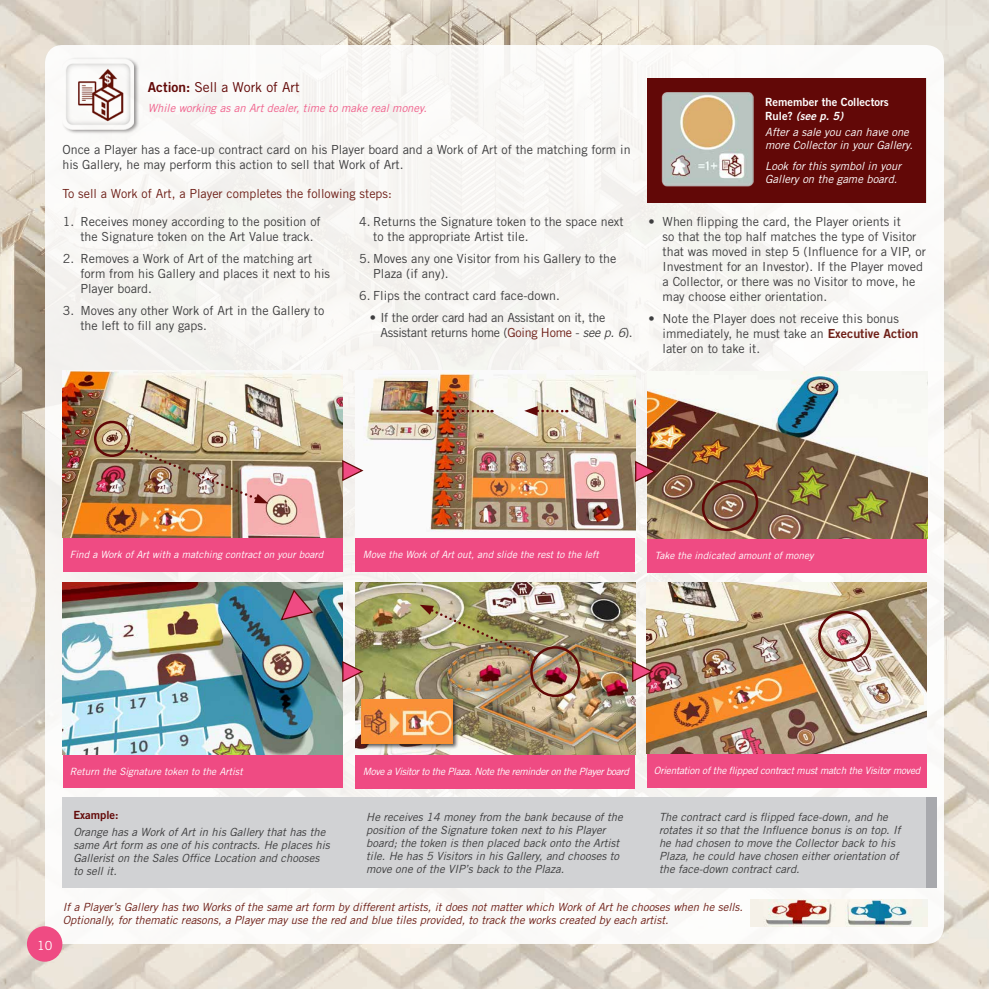
<style>
.page{position:relative;width:989px;height:989px;background:#fff}
.page>*{position:absolute;margin:0;border:0;box-sizing:border-box;transform-origin:0 0}
.t1{font:13.75px "Trade Gothic LT";color:#620807}
.t2{font:12.5px/15px "Trade Gothic LT";color:#3e3e3f}
.t3{font:12.5px/15px "Trade Gothic LT";letter-spacing:-.02em;color:#3e3e3f}
.t4{font:12.5px "Trade Gothic LT";color:#6e1f17}
.t5{font:12.5px "Trade Gothic LT";color:#fff}
.t6{font:italic 11.25px/13.1px "Trade Gothic LT";color:#3e3e3f}
.t7{font:italic 11.25px/13.1px "Trade Gothic LT";color:#6e1f17}
.t8{font:italic 11.25px/13.1px "Trade Gothic LT";color:#fff}
.t9{font:italic 11.25px "Trade Gothic LT";color:#f0628d}
.t10{font:11.25px/13.1px "Trade Gothic LT Bold Two";color:#fff}
.t11{font:11.25px "Trade Gothic LT Bold Two";color:#620807}
.t12{font:italic 10px "Trade Gothic LT";color:#fff}
.t13{font:italic 10px "Trade Gothic LT";letter-spacing:-.025em;color:#fff}
.t14{font:italic 10px "Trade Gothic LT";letter-spacing:-.035em;color:#fff}
.s1{font-family:"Trade Gothic LT Bold Two"}
.s2{color:#6e1f17}
.s3{font-style:italic}
.s4{font-family:"Trade Gothic LT Bold Two";color:#6e1f17}
</style>
<div class="page">
<img style="left:0;top:0;width:989px;height:989px">
<div style="left:45px;top:45px;width:899px;height:899px;background:#f9f8f6;border-radius:18px"></div>
<div style="left:27px;top:926px;width:35px;height:35px;background:#ef4b83;border-radius:50%"></div>
<div style="left:62px;top:797px;width:864px;height:91px;background:#d1d2d4"></div>
<div style="left:926px;top:797px;width:11px;height:91px;background:#a8a9ad"></div>
<div style="left:61px;top:57px;width:79px;height:78px;background:#231f20;opacity:.5"></div>
<img style="left:63px;top:58px;width:71px;height:71px">
<div style="left:647px;top:752px;width:279px;height:35px;background:#ef4b83"></div>
<img style="left:646px;top:582px;width:280px;height:171px">
<div style="left:355px;top:753px;width:280px;height:35px;background:#ef4b83"></div>
<img style="left:355px;top:583px;width:280px;height:171px">
<div style="left:647px;top:537px;width:280px;height:36px;background:#ef4b83"></div>
<img style="left:647px;top:372px;width:280px;height:166px">
<div style="left:355px;top:536px;width:280px;height:36px;background:#ef4b83"></div>
<img style="left:355px;top:373px;width:280px;height:164px">
<div style="left:63px;top:753px;width:279px;height:34px;background:#ef4b83"></div>
<img style="left:63px;top:582px;width:279px;height:172px">
<div style="left:63px;top:536px;width:279px;height:36px;background:#ef4b83"></div>
<img style="left:63px;top:370px;width:279px;height:167px">
<div style="left:94px;top:421px;width:36px;height:36px;border:2px solid #620807;border-radius:50%"></div>
<div style="left:530px;top:646px;width:50px;height:51px;border:2px solid #620807;border-radius:50%"></div>
<div style="left:818px;top:611px;width:53px;height:50px;border:2px solid #620807;border-radius:50%"></div>
<svg style="left:699px;top:477px;width:61px;height:56px"></svg>
<img style="left:125px;top:444px;width:143px;height:59px">
<svg style="left:524px;top:406px;width:43px;height:10px"></svg>
<img style="left:420px;top:605px;width:116px;height:55px">
<svg style="left:419px;top:406px;width:73px;height:10px"></svg>
<svg style="left:280px;top:588px;width:34px;height:33px"></svg>
<svg style="left:631px;top:660px;width:22px;height:23px"></svg>
<svg style="left:341px;top:459px;width:23px;height:23px"></svg>
<svg style="left:634px;top:460px;width:22px;height:23px"></svg>
<svg style="left:341px;top:660px;width:23px;height:23px"></svg>
<div style="left:647px;top:78px;width:279px;height:124px;background:#620807"></div>
<img style="left:661px;top:93px;width:92px;height:94px">
<div style="left:360px;top:698px;width:99px;height:52px;background:#231f20;opacity:.75"></div>
<img style="left:362px;top:699px;width:91px;height:44px">
<img style="left:750px;top:899px;width:177px;height:27px">
<p class="t1" style="left:148px;top:78px;width:153px"><span class="s1">Action:</span> Sell a Work of Art</p>
<p class="t9" style="left:148px;top:101px;width:280px">While working as an Art dealer, time to make real money.</p>
<p class="t2" style="left:62px;top:142px;width:570px">Once a Player has a face-up contract card on his Player board and a Work of Art of the matching form in his Gallery, he may perform this action to sell that Work of Art.</p>
<p class="t4" style="left:62px;top:186px;width:331px">To sell a Work of Art, a Player completes the following steps:</p>
<p class="t2" style="left:80px;top:213px;width:242px;text-indent:-18px">1. Receives money according to the position of the Signature token on the Art Value track.</p>
<p class="t2" style="left:80px;top:250px;width:251px;text-indent:-18px">2. Removes a Work of Art of the matching art form from his Gallery and places it next to his<br>Player board.</p>
<p class="t2" style="left:80px;top:303px;width:245px;text-indent:-18px">3. Moves any other Work of Art in the Gallery to the left to fill any gaps.</p>
<p class="t2" style="left:373px;top:213px;width:252px;text-indent:-14px">4. Returns the Signature token to the space next to the appropriate Artist tile.</p>
<p class="t2" style="left:373px;top:250px;width:244px;text-indent:-14px">5. Moves any one Visitor from his Gallery to the<br>Plaza (if any).</p>
<p class="t2" style="left:359px;top:288px;width:202px">6. Flips the contract card face-down.</p>
<p class="t3" style="left:380px;top:310px;width:254px;text-indent:-11px">• If the order card had an Assistant on it, the<br>Assistant returns home (<span class="s2">Going Home</span> - <span class="s3">see p. 6</span>).</p>
<p class="t10" style="left:765px;top:96px;width:125px">Remember the Collectors<br>Rule? <span class="s3">(see p. 5)</span></p>
<p class="t8" style="left:765px;top:126px;width:149px">After a sale you can have one more Collector in your Gallery.</p>
<p class="t8" style="left:765px;top:159px;width:137px">Look for this symbol in your<br>Gallery on the game board.</p>
<p class="t2" style="left:662px;top:213px;width:265px;text-indent:-14px">• When flipping the card, the Player orients it<br>so that the top half matches the type of Visitor that was moved in step 5 (Influence for a VIP, or Investment for an Investor). If the Player moved a Collector, or there was no Visitor to move, he may choose either orientation.</p>
<p class="t2" style="left:662px;top:310px;width:257px;text-indent:-14px">• Note the Player does not receive this bonus immediately, he must take an <span class="s4">Executive Action </span>later on to take it.</p>
<p class="t12" style="left:70px;top:548px;width:255px">Find a Work of Art with a matching contract on your board</p>
<p class="t12" style="left:363px;top:548px;width:238px">Move the Work of Art out, and slide the rest to the left</p>
<p class="t12" style="left:654px;top:549px;width:160px">Take the indicated amount of money</p>
<p class="t12" style="left:70px;top:765px;width:174px">Return the Signature token to the Artist</p>
<p class="t14" style="left:363px;top:765px;width:268px">Move a Visitor to the Plaza. Note the reminder on the Player board</p>
<p class="t13" style="left:654px;top:764px;width:268px">Orientation of the flipped contract must match the Visitor moved</p>
<p class="t5" style="left:37px;top:937px;width:17px">10</p>
<p class="t11" style="left:73px;top:808px;width:47px">Example:</p>
<p class="t6" style="left:73px;top:825px;width:258px">Orange has a Work of Art in his Gallery that has the same Art form as one of his contracts. He places his Gallerist on the Sales Office Location and chooses to sell it.</p>
<p class="t6" style="left:366px;top:810px;width:258px">He receives 14 money from the bank because of the position of the Signature token next to his Player board; the token is then placed back onto the Artist tile. He has 5 Visitors in his Gallery, and chooses to move one of the VIP’s back to the Plaza.</p>
<p class="t6" style="left:659px;top:810px;width:243px">The contract card is flipped face-down, and he rotates it so that the Influence bonus is on top. If he had chosen to move the Collector back to his Plaza, he could have chosen either orientation of the face-down contract card.</p>
<p class="t7" style="left:63px;top:900px;width:682px">If a Player’s Gallery has two Works of the same art form by different artists, it does not matter which Work of Art he chooses when he sells.<br>Optionally, for thematic reasons, a Player may use the red and blue tiles provided, to track the works created by each artist.</p>
</div>
